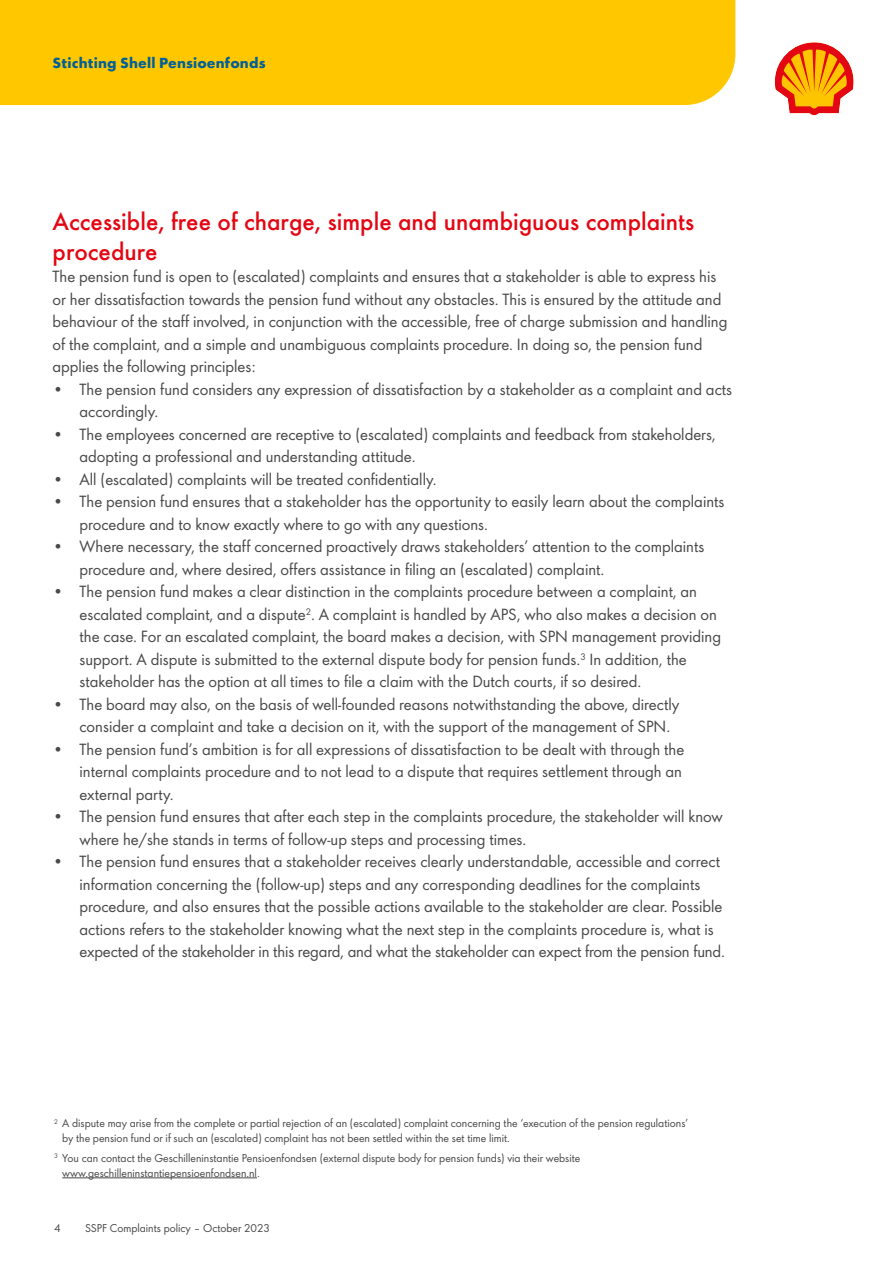
<style>
.page{position:relative;width:893px;height:1263px;background:#fff}
.page>*{position:absolute;margin:0;border:0;box-sizing:border-box;transform-origin:0 0}
.t1{font:500 22.5px/30px "Shell";color:#e30613}
.t2{font:15px/22.5px "Shell";color:#494949}
.t3{font:700 13.5px "Shell";letter-spacing:.01em;color:#006097}
.t4{font:10.5px/15px "Shell";color:#494949}
</style>
<div class="page">
<div style="left:0;top:0;width:735px;height:105px;background:#ffc700"></div>
<svg style="left:774px;top:42px;width:80px;height:74px"></svg>
<hr style="left:62px;top:1177px;width:195px;height:1px;background:#494949">
<p class="t3" style="left:53px;top:52px;width:214px">Stichting Shell Pensioenfonds</p>
<h1 class="t1" style="left:53px;top:204px;width:643px">Accessible, free of charge, simple and unambiguous complaints procedure</h1>
<p class="t2" style="left:53px;top:265px;width:676px">The pension fund is open to (escalated) complaints and ensures that a stakeholder is able to express his or her dissatisfaction towards the pension fund without any obstacles. This is ensured by the attitude and behaviour of the staff involved, in conjunction with the accessible, free of charge submission and handling of the complaint, and a simple and unambiguous complaints procedure. In doing so, the pension fund applies the following principles:</p>
<p class="t2" style="left:80px;top:377px;width:654px;text-indent:-27px">• The pension fund considers any expression of dissatisfaction by a stakeholder as a complaint and acts accordingly.</p>
<p class="t2" style="left:80px;top:422px;width:638px;text-indent:-27px">• The employees concerned are receptive to (escalated) complaints and feedback from stakeholders, adopting a professional and understanding attitude.</p>
<p class="t2" style="left:53px;top:467px;width:386px">• All (escalated) complaints will be treated confidentially.</p>
<p class="t2" style="left:80px;top:490px;width:646px;text-indent:-27px">• The pension fund ensures that a stakeholder has the opportunity to easily learn about the complaints procedure and to know exactly where to go with any questions.</p>
<p class="t2" style="left:80px;top:535px;width:626px;text-indent:-27px">• Where necessary, the staff concerned proactively draws stakeholders’ attention to the complaints procedure and, where desired, offers assistance in filing an (escalated) complaint.</p>
<p class="t2" style="left:80px;top:580px;width:643px;text-indent:-27px">• The pension fund makes a clear distinction in the complaints procedure between a complaint, an escalated complaint, and a dispute<sup>2</sup>. A complaint is handled by APS, who also makes a decision on the case. For an escalated complaint, the board makes a decision, with SPN management providing support. A dispute is submitted to the external dispute body for pension funds.<sup>3</sup> In addition, the stakeholder has the option at all times to file a claim with the Dutch courts, if so desired.</p>
<p class="t2" style="left:80px;top:692px;width:601px;text-indent:-27px">• The board may also, on the basis of well-founded reasons notwithstanding the above, directly consider a complaint and take a decision on it, with the support of the management of SPN.</p>
<p class="t2" style="left:80px;top:737px;width:606px;text-indent:-27px">• The pension fund’s ambition is for all expressions of dissatisfaction to be dealt with through the internal complaints procedure and to not lead to a dispute that requires settlement through an external party.</p>
<p class="t2" style="left:80px;top:805px;width:645px;text-indent:-27px">• The pension fund ensures that after each step in the complaints procedure, the stakeholder will know where he/she stands in terms of follow-up steps and processing times.</p>
<p class="t2" style="left:80px;top:850px;width:647px;text-indent:-27px">• The pension fund ensures that a stakeholder receives clearly understandable, accessible and correct information concerning the (follow-up) steps and any corresponding deadlines for the complaints procedure, and also ensures that the possible actions available to the stakeholder are clear. Possible actions refers to the stakeholder knowing what the next step in the complaints procedure is, what is expected of the stakeholder in this regard, and what the stakeholder can expect from the pension fund.</p>
<p class="t4" style="left:62px;top:1115px;width:627px;text-indent:-8px"><sup>2</sup> A dispute may arise from the complete or partial rejection of an (escalated) complaint concerning the ‘execution of the pension regulations’ by the pension fund or if such an (escalated) complaint has not been settled within the set time limit.</p>
<p class="t4" style="left:62px;top:1149px;width:520px;text-indent:-8px"><sup>3</sup> You can contact the Geschilleninstantie Pensioenfondsen (external dispute body for pension funds) via their website www.geschilleninstantiepensioenfondsen.nl.</p>
<p class="t4" style="left:54px;top:1219px;width:8px">4</p>
<p class="t4" style="left:85px;top:1219px;width:186px">SSPF Complaints policy – October 2023</p>
</div>
